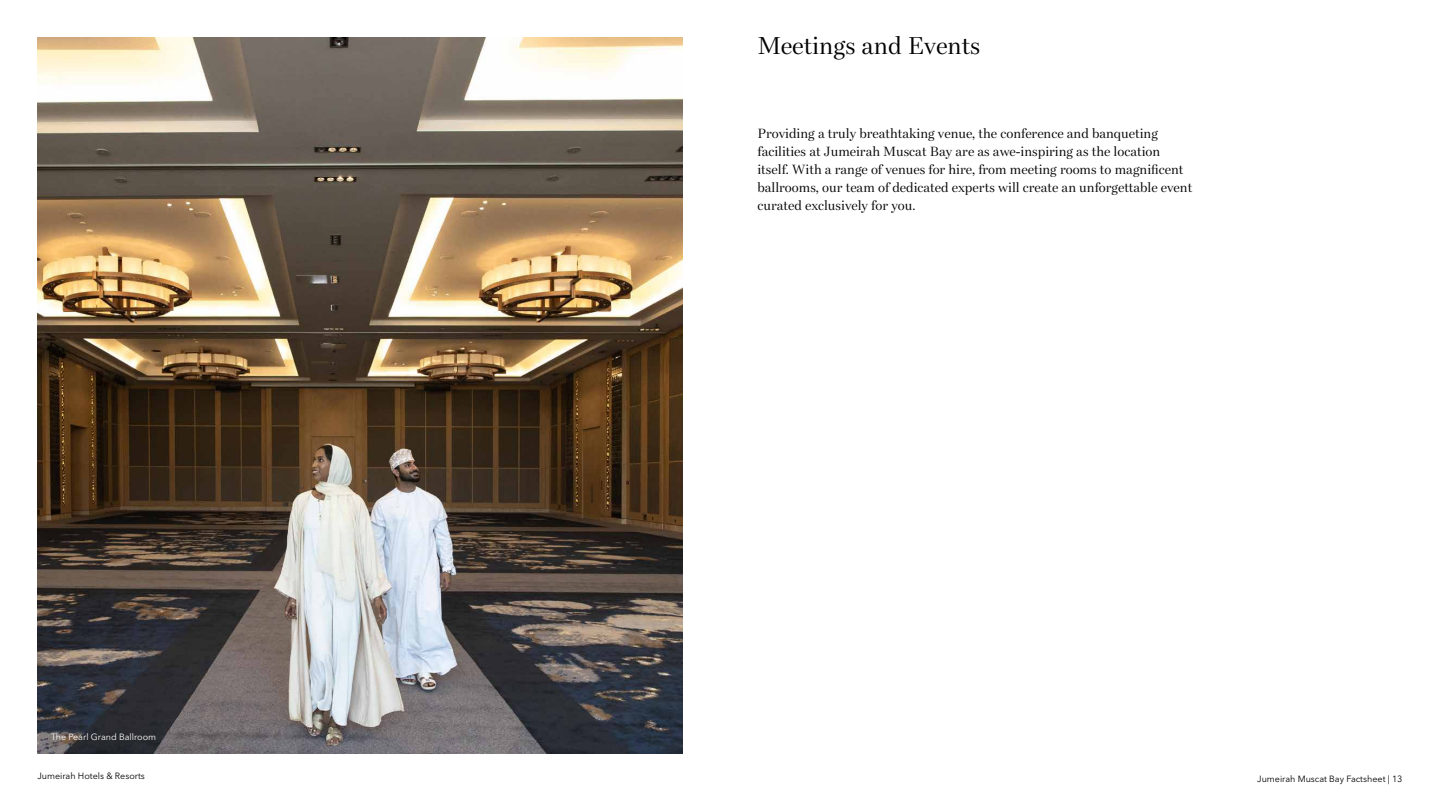
<style>
.page{position:relative;width:1440px;height:810px;background:#fff}
.page>*{position:absolute;margin:0;border:0;box-sizing:border-box;transform-origin:0 0}
.t1{font:24px "Bressay Display";color:#000}
.t2{font:13.12px/18px "Bressay Display";color:#000}
.t3{font:9px "Avenir Next World";color:#000}
.t4{font:9px "Avenir Next World";color:#fff}
</style>
<div class="page">
<img style="left:38px;top:38px;width:644px;height:716px">
<h1 class="t1" style="left:757px;top:32px;width:225px">Meetings and Events</h1>
<p class="t4" style="left:51px;top:730px;width:107px">The Pearl Grand Ballroom</p>
<p class="t2" style="left:757px;top:125px;width:436px">Providing a truly breathtaking venue, the conference and banqueting facilities at Jumeirah Muscat Bay are as awe-inspiring as the location itself. With a range of venues for hire, from meeting rooms to magnificent ballrooms, our team of dedicated experts will create an unforgettable event curated exclusively for you.</p>
<p class="t3" style="left:38px;top:769px;width:109px">Jumeirah Hotels &amp; Resorts</p>
<p class="t3" style="left:1257px;top:772px;width:147px">Jumeirah Muscat Bay Factsheet | 13</p>
</div>
